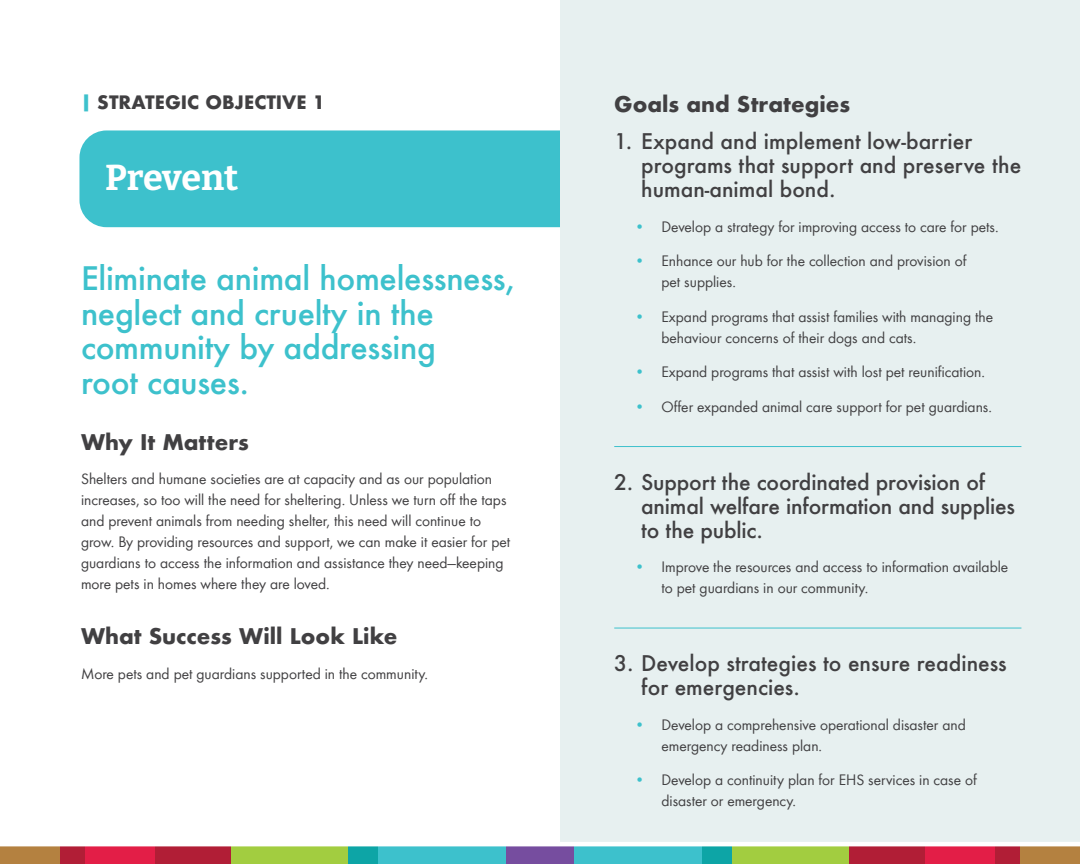
<style>
.page{position:relative;width:1080px;height:864px;background:#fff}
.page>*{position:absolute;margin:0;border:0;box-sizing:border-box;transform-origin:0 0}
.Heading_1{font:700 36px "Bitter";letter-spacing:-.01em;color:#fff}
.Intro_Large_Text{font:500 31.5px/34.5px "Futura";letter-spacing:-.01em;color:#3dc1cc}
.t1{font:500 21px/24px "Futura";color:#414042}
.Subhead{font:700 21px "Futura";color:#414042}
.Subhead_Futura{font:700 21px "Futura";color:#414042}
.Eyebrow_Text{font:700 18px "Futura";color:#414042}
.Bullets{font:15.75px/21px "Futura Boo";color:#414042}
.Body_Copy{font:15.75px/21px "Futura Boo";color:#414042}
.s1{color:#3dc1cc}
</style>
<div class="page">
<div style="left:79px;top:130px;width:942px;height:97px;background:#3dc1cc;border-radius:27px"></div>
<div style="left:560px;top:0;width:520px;height:843px;background:#e7f0f0"></div>
<hr style="left:614px;top:446px;width:407px;height:1px;background:#3dc1cc">
<hr style="left:614px;top:628px;width:407px;height:1px;background:#3dc1cc">
<div style="left:60px;top:843px;width:26px;height:21px;background:#b11e36"></div>
<div style="left:85px;top:843px;width:71px;height:21px;background:#e31e47"></div>
<div style="left:4px;top:843px;width:56px;height:21px;background:#b48140"></div>
<div style="left:155px;top:843px;width:76px;height:21px;background:#b11e36"></div>
<div style="left:231px;top:843px;width:118px;height:21px;background:#a2cd40"></div>
<div style="left:349px;top:843px;width:29px;height:21px;background:#0da5a6"></div>
<div style="left:378px;top:843px;width:128px;height:21px;background:#3dc1cc"></div>
<div style="left:506px;top:843px;width:34px;height:21px;background:#764d9f"></div>
<div style="left:994px;top:843px;width:26px;height:21px;background:#b11e36"></div>
<div style="left:924px;top:843px;width:71px;height:21px;background:#e31e47"></div>
<div style="left:1020px;top:843px;width:56px;height:21px;background:#b48140"></div>
<div style="left:849px;top:843px;width:76px;height:21px;background:#b11e36"></div>
<div style="left:731px;top:843px;width:118px;height:21px;background:#a2cd40"></div>
<div style="left:702px;top:843px;width:29px;height:21px;background:#0da5a6"></div>
<div style="left:574px;top:843px;width:128px;height:21px;background:#3dc1cc"></div>
<div style="left:540px;top:843px;width:34px;height:21px;background:#764d9f"></div>
<hr style="left:0;top:842px;width:1080px;height:4px;background:#fff">
<div style="left:1053px;top:844px;width:27px;height:20px;background:#b48140"></div>
<hr style="left:1053px;top:842px;width:27px;height:4px;background:#fff">
<p class="Eyebrow_Text" style="left:81px;top:90px;width:246px"><span class="s1">|</span> STRATEGIC OBJECTIVE 1</p>
<p class="Heading_1" style="left:105px;top:148px;width:135px">Prevent</p>
<p class="Intro_Large_Text" style="left:81px;top:261px;width:436px">Eliminate animal homelessness, neglect and cruelty in the community by addressing<br>root causes.</p>
<p class="Subhead" style="left:81px;top:427px;width:169px">Why It Matters</p>
<p class="Body_Copy" style="left:81px;top:468px;width:431px">Shelters and humane societies are at capacity and as our population increases, so too will the need for sheltering. Unless we turn off the taps and prevent animals from needing shelter, this need will continue to grow. By providing resources and support, we can make it easier for pet guardians to access the information and assistance they need—keeping more pets in homes where they are loved.</p>
<p class="Subhead" style="left:81px;top:621px;width:318px">What Success Will Look Like</p>
<p class="Body_Copy" style="left:81px;top:662px;width:349px">More pets and pet guardians supported in the community.</p>
<p class="Subhead_Futura" style="left:614px;top:89px;width:237px">Goals and Strategies</p>
<p class="t1" style="left:641px;top:129px;width:382px;text-indent:-27px">1. Expand and implement low-barrier programs that support and preserve the human-animal bond.</p>
<p class="Bullets" style="left:634px;top:215px;width:366px"><span class="s1">•</span> Develop a strategy for improving access to care for pets.</p>
<p class="Bullets" style="left:661px;top:250px;width:307px;text-indent:-27px"><span class="s1">•</span> Enhance our hub for the collection and provision of pet supplies.</p>
<p class="Bullets" style="left:662px;top:305px;width:333px;text-indent:-27px"><span class="s1">•</span> Expand programs that assist families with managing the behaviour concerns of their dogs and cats.</p>
<p class="Bullets" style="left:635px;top:361px;width:352px"><span class="s1">•</span> Expand programs that assist with lost pet reunification.</p>
<p class="Bullets" style="left:634px;top:395px;width:359px"><span class="s1">•</span> Offer expanded animal care support for pet guardians.</p>
<p class="t1" style="left:641px;top:470px;width:375px;text-indent:-27px">2. Support the coordinated provision of animal welfare information and supplies to the public.</p>
<p class="Bullets" style="left:662px;top:556px;width:348px;text-indent:-27px"><span class="s1">•</span> Improve the resources and access to information available to pet guardians in our community.</p>
<p class="t1" style="left:641px;top:651px;width:367px;text-indent:-27px">3. Develop strategies to ensure readiness for emergencies.</p>
<p class="Bullets" style="left:662px;top:713px;width:306px;text-indent:-27px"><span class="s1">•</span> Develop a comprehensive operational disaster and emergency readiness plan.</p>
<p class="Bullets" style="left:662px;top:769px;width:317px;text-indent:-27px"><span class="s1">•</span> Develop a continuity plan for EHS services in case of disaster or emergency.</p>
</div>
